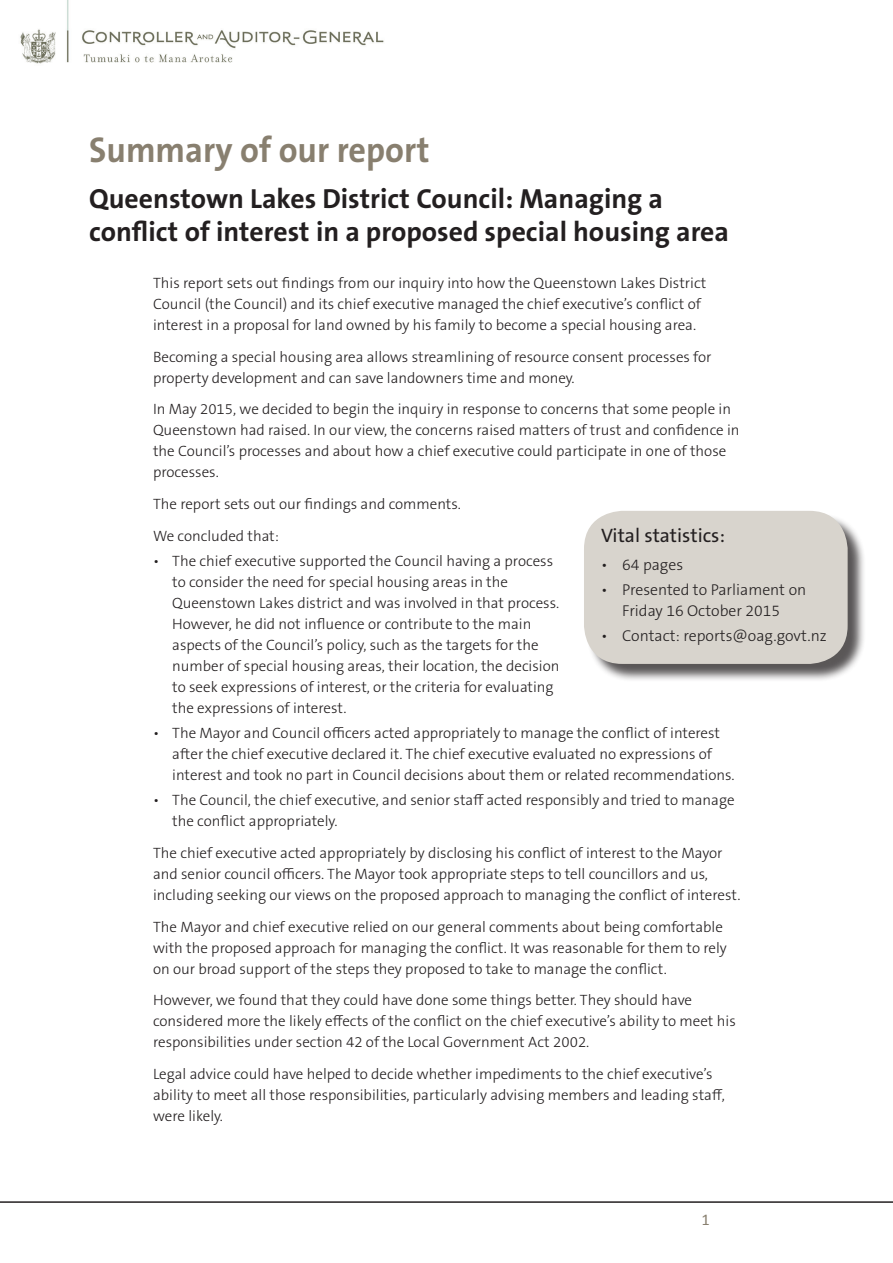
<style>
.page{position:relative;width:893px;height:1263px;background:#fff}
.page>*{position:absolute;margin:0;border:0;box-sizing:border-box;transform-origin:0 0}
.t1{font:700 36px "The Sans OT7";color:#887f6f;scale:.95 1}
.t2{font:700 27.75px/33.3px "The Sans OT7";color:#231f20}
.t3{font:19.5px "The Sans OT5 Plain";color:#231f20}
.t4{font:16.5px "Calibri";color:#887f6f}
.t5{font:300 15.75px/21px "The Sans OT3";color:#231f20;text-align:center}
.t6{font:300 15px/21px "The Sans OT3";color:#231f20}
</style>
<div class="page">
<img style="left:20px;top:0;width:364px;height:64px">
<hr style="left:0;top:1201px;width:893px;height:2px;background:#231f20">
<div style="left:586px;top:513px;width:280px;height:170px;background:#231f20;opacity:.75"></div>
<div style="left:584px;top:511px;width:264px;height:153px;background:#d8d4cd;border-radius:38px"></div>
<h1 class="t1" style="left:89px;top:127px;width:360px">Summary of our report</h1>
<h2 class="t2" style="left:89px;top:182px;width:641px">Queenstown Lakes District Council: Managing a conflict of interest in a proposed special housing area</h2>
<p class="t6" style="left:153px;top:273px;width:555px">This report sets out findings from our inquiry into how the Queenstown Lakes District<br>Council (the Council) and its chief executive managed the chief executive’s conflict of interest in a proposal for land owned by his family to become a special housing area.</p>
<p class="t6" style="left:153px;top:346px;width:560px">Becoming a special housing area allows streamlining of resource consent processes for property development and can save landowners time and money.</p>
<p class="t6" style="left:153px;top:399px;width:588px">In May 2015, we decided to begin the inquiry in response to concerns that some people in Queenstown had raised. In our view, the concerns raised matters of trust and confidence in the Council’s processes and about how a chief executive could participate in one of those processes.</p>
<p class="t6" style="left:153px;top:488px;width:309px;line-height:31.7px">The report sets out our findings and comments.<br>We concluded that:</p>
<p class="t6" style="left:172px;top:550px;width:389px;text-indent:-19px">• The chief executive supported the Council having a process to consider the need for special housing areas in the Queenstown Lakes district and was involved in that process.<br>However, he did not influence or contribute to the main aspects of the Council’s policy, such as the targets for the number of special housing areas, their location, the decision to seek expressions of interest, or the criteria for evaluating the expressions of interest.</p>
<p class="t6" style="left:172px;top:723px;width:564px;text-indent:-19px">• The Mayor and Council officers acted appropriately to manage the conflict of interest after the chief executive declared it. The chief executive evaluated no expressions of interest and took no part in Council decisions about them or related recommendations.</p>
<p class="t6" style="left:172px;top:790px;width:564px;text-indent:-19px">• The Council, the chief executive, and senior staff acted responsibly and tried to manage the conflict appropriately.</p>
<p class="t6" style="left:153px;top:842px;width:589px">The chief executive acted appropriately by disclosing his conflict of interest to the Mayor and senior council officers. The Mayor took appropriate steps to tell councillors and us, including seeking our views on the proposed approach to managing the conflict of interest.</p>
<p class="t6" style="left:153px;top:916px;width:575px">The Mayor and chief executive relied on our general comments about being comfortable with the proposed approach for managing the conflict. It was reasonable for them to rely on our broad support of the steps they proposed to take to manage the conflict.</p>
<p class="t6" style="left:153px;top:990px;width:584px">However, we found that they could have done some things better. They should have considered more the likely effects of the conflict on the chief executive’s ability to meet his responsibilities under section 42 of the Local Government Act 2002.</p>
<p class="t6" style="left:153px;top:1063px;width:573px">Legal advice could have helped to decide whether impediments to the chief executive’s ability to meet all those responsibilities, particularly advising members and leading staff, were likely.</p>
<h3 class="t3" style="left:601px;top:523px;width:126px">Vital statistics:</h3>
<p class="t5" style="left:601px;top:554px;width:84px">• 64 pages</p>
<p class="t5" style="left:601px;top:579px;width:207px">• Presented to Parliament on<br>Friday 16 October 2015</p>
<p class="t5" style="left:601px;top:625px;width:227px">• Contact: reports@oag.govt.nz</p>
<p class="t4" style="left:702px;top:1209px;width:10px">1</p>
</div>
